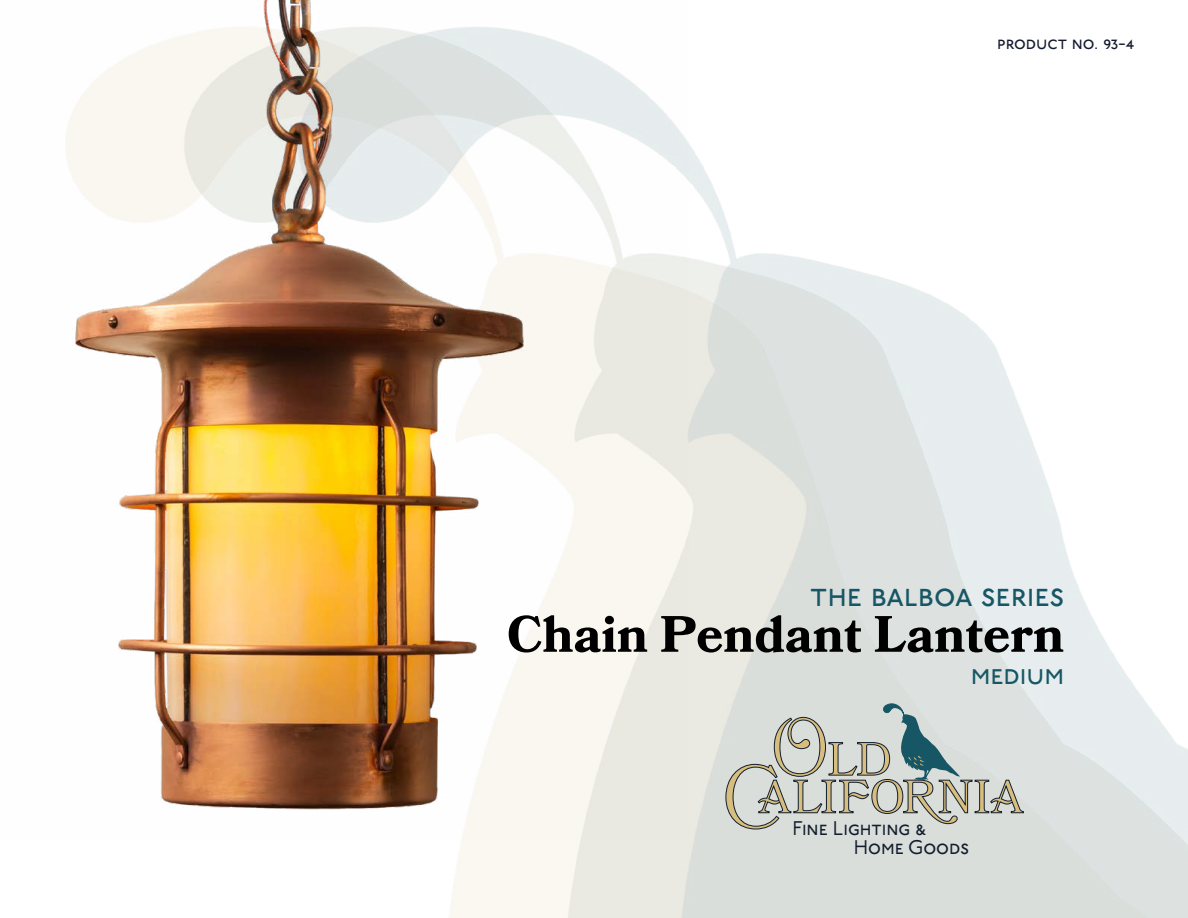
<style>
.page{position:relative;width:1188px;height:918px;background:#fff}
.page>*{position:absolute;margin:0;border:0;box-sizing:border-box;transform-origin:0 0}
.t1{font:700 51px "Bookmania";color:#000}
.t2{font:46.5px "Bookmania";letter-spacing:.025em;color:#d7be7f}
.t3{font:33px "P22 Underground Bk P";color:#175765}
.t4{font:28.5px "P22 Underground Bk P";color:#175765}
.t5{font:19.8px/18.1px "P22 Underground Bk P";color:#131e2d}
.t6{font:18px "P22 Underground Bk P";color:#131a2d}
.s1{font-weight:300;font-size:80.85px}
.s2{font-size:64.95px}
</style>
<div class="page">
<svg style="left:725px;top:702px;width:299px;height:127px;background:#c3cbca"></svg>
<img style="left:65px;top:0;width:623px;height:840px">
<p class="t6" style="left:997px;top:33px;width:138px">product no. 93-4</p>
<h3 class="t3" style="left:810px;top:576px;width:256px">the balboa series</h3>
<h1 class="t1" style="left:507px;top:604px;width:559px">Chain Pendant Lantern</h1>
<h3 class="t4" style="left:971px;top:659px;width:95px">medium</h3>
<h2 class="t2" style="left:770px;top:732px;width:123px"><span class="s1">O</span>LD</h2>
<h2 class="t2" style="left:723px;top:770px;width:301px"><span class="s2">C</span> ALIFORNIA</h2>
<p class="t5" style="left:854px;top:820px;width:117px;text-indent:-61px">Fine Lighting &amp;<br>Home Goods</p>
</div>
